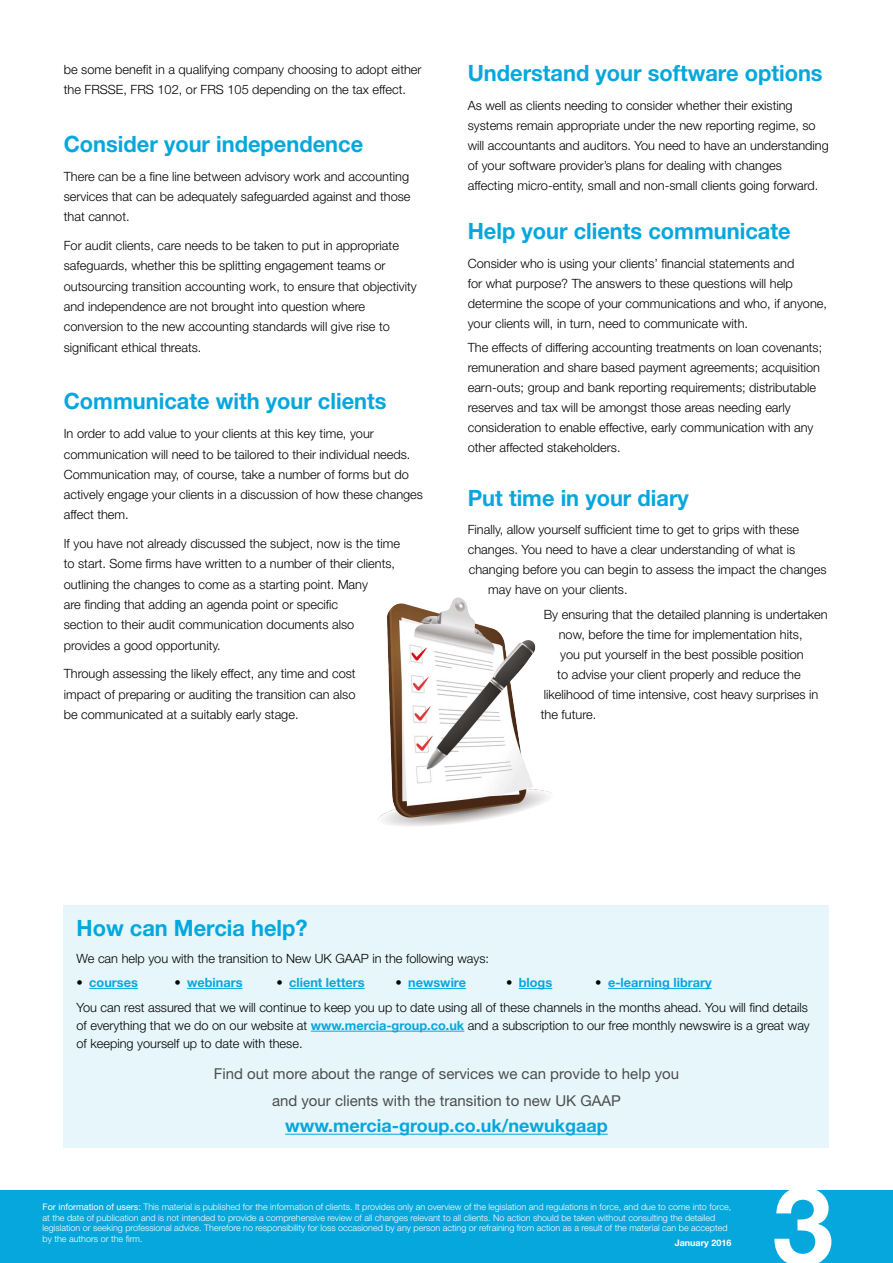
<style>
.page{position:relative;width:893px;height:1263px;background:#fff}
.page>*{position:absolute;margin:0;border:0;box-sizing:border-box;transform-origin:0 0}
.t1{font:700 109.5px "Helvetica Neue";color:#fff}
.t2{font:700 22.5px "Helvetica Neue";color:#06a7dc}
.t3{font:700 18px "Helvetica Neue";color:#06a7dc}
.t4{font:15px/26.7px "Helvetica Neue";color:#4d4d4d;text-align:center}
.t5{font:300 12.75px/20.2px "Helvetica Neue";color:#000}
.t6{font:700 12.75px "Helvetica Neue";color:#06a7dc}
.t7{font:300 9px/10.5px "Helvetica Neue";color:#fff}
.t8{font:700 9px "Helvetica Neue";color:#fff}
.s1{font-weight:300;color:#000}
.s2{font-weight:700;color:#06a7dc}
.s3{font-weight:400}
</style>
<div class="page">
<div style="left:0;top:1191px;width:893px;height:72px;background:#06a7dc"></div>
<img style="left:378px;top:597px;width:174px;height:229px">
<div style="left:64px;top:906px;width:765px;height:242px;background:#e6f6fb"></div>
<hr style="left:311px;top:1031px;width:153px;height:1px;background:#06a7dc">
<hr style="left:285px;top:1134px;width:323px;height:1px;background:#06a7dc">
<hr style="left:89px;top:988px;width:49px;height:1px;background:#06a7dc">
<hr style="left:187px;top:988px;width:56px;height:1px;background:#06a7dc">
<hr style="left:289px;top:988px;width:76px;height:1px;background:#06a7dc">
<hr style="left:408px;top:988px;width:58px;height:1px;background:#06a7dc">
<hr style="left:519px;top:988px;width:33px;height:1px;background:#06a7dc">
<hr style="left:608px;top:988px;width:104px;height:1px;background:#06a7dc">
<p class="t5" style="left:64px;top:59px;width:359px">be some benefit in a qualifying company choosing to adopt either the FRSSE, FRS 102, or FRS 105 depending on the tax effect.</p>
<h2 class="t2" style="left:64px;top:130px;width:301px">Consider your independence</h2>
<p class="t5" style="left:64px;top:166px;width:348px;text-align:justify">There can be a fine line between advisory work and accounting services that can be adequately safeguarded against and those that cannot.</p>
<p class="t5" style="left:64px;top:235px;width:355px">For audit clients, care needs to be taken to put in appropriate safeguards, whether this be splitting engagement teams or outsourcing transition accounting work, to ensure that objectivity and independence are not brought into question where conversion to the new accounting standards will give rise to significant ethical threats.</p>
<h2 class="t2" style="left:64px;top:387px;width:324px">Communicate with your clients</h2>
<p class="t5" style="left:64px;top:423px;width:361px">In order to add value to your clients at this key time, your communication will need to be tailored to their individual needs.<br>Communication may, of course, take a number of forms but do actively engage your clients in a discussion of how these changes affect them.</p>
<p class="t5" style="left:64px;top:533px;width:338px">If you have not already discussed the subject, now is the time to start. Some firms have written to a number of their clients, outlining the changes to come as a starting point. Many<br>are finding that adding an agenda point or specific<br>section to their audit communication documents also provides a good opportunity.</p>
<p class="t5" style="left:64px;top:663px;width:293px;text-align:justify">Through assessing the likely effect, any time and cost impact of preparing or auditing the transition can also be communicated at a suitably early stage.</p>
<h2 class="t2" style="left:468px;top:59px;width:356px">Understand your software options</h2>
<p class="t5" style="left:468px;top:95px;width:363px">As well as clients needing to consider whether their existing systems remain appropriate under the new reporting regime, so will accountants and auditors. You need to have an understanding of your software provider’s plans for dealing with changes affecting micro-entity, small and non-small clients going forward.</p>
<h2 class="t2" style="left:468px;top:217px;width:324px">Help your clients communicate</h2>
<p class="t5" style="left:468px;top:253px;width:361px">Consider who is using your clients’ financial statements and<br>for what purpose? The answers to these questions will help determine the scope of your communications and who, if anyone, your clients will, in turn, need to communicate with.</p>
<p class="t5" style="left:468px;top:337px;width:356px">The effects of differing accounting treatments on loan covenants; remuneration and share based payment agreements; acquisition earn-outs; group and bank reporting requirements; distributable reserves and tax will be amongst those areas needing early consideration to enable effective, early communication with any other affected stakeholders.</p>
<h2 class="t2" style="left:468px;top:484px;width:223px">Put time in your diary</h2>
<p class="t5" style="left:468px;top:519px;width:333px">Finally, allow yourself sufficient time to get to grips with these</p>
<p class="t5" style="left:468px;top:539px;width:329px">changes. You need to have a clear understanding of what is</p>
<p class="t5" style="left:469px;top:559px;width:359px">changing before you can begin to assess the impact the changes</p>
<p class="t5" style="left:488px;top:579px;width:141px">may have on your clients.</p>
<p class="t5" style="left:544px;top:604px;width:285px">By ensuring that the detailed planning is undertaken</p>
<p class="t5" style="left:559px;top:624px;width:245px">now, before the time for implementation hits,</p>
<p class="t5" style="left:560px;top:644px;width:245px">you put yourself in the best possible position</p>
<p class="t5" style="left:557px;top:664px;width:245px">to advise your client properly and reduce the</p>
<p class="t5" style="left:544px;top:684px;width:276px">likelihood of time intensive, cost heavy surprises in</p>
<p class="t5" style="left:541px;top:704px;width:57px">the future.</p>
<h2 class="t2" style="left:77px;top:914px;width:233px">How can Mercia help?</h2>
<p class="t5" style="left:77px;top:948px;width:414px">We can help you with the transition to New UK GAAP in the following ways:</p>
<p class="t6" style="left:77px;top:975px;width:63px"><span class="s1">•</span> courses</p>
<p class="t6" style="left:174px;top:975px;width:70px"><span class="s1">•</span> webinars</p>
<p class="t6" style="left:276px;top:975px;width:90px"><span class="s1">•</span> client letters</p>
<p class="t6" style="left:395px;top:975px;width:72px"><span class="s1">•</span> newswire</p>
<p class="t6" style="left:506px;top:975px;width:48px"><span class="s1">•</span> blogs</p>
<p class="t5" style="left:77px;top:970px;width:733px;line-height:24.8px;text-indent:519px">• <span class="s2">e-learning library<br></span>You can rest assured that we will continue to keep you up to date using all of these channels in the months ahead. You will find details</p>
<p class="t5" style="left:77px;top:1016px;width:735px;line-height:18px">of everything that we do on our website at <span class="s2">www.mercia-group.co.uk</span> and a subscription to our free monthly newswire is a great way of keeping yourself up to date with these.</p>
<p class="t4" style="left:214px;top:1060px;width:467px">Find out more about the range of services we can provide to help you and your clients with the transition to new UK GAAP</p>
<h3 class="t3" style="left:285px;top:1115px;width:324px">www.mercia-group.co.uk/newukgaap</h3>
<p class="t7" style="left:43px;top:1201px;width:690px"><span class="s3">For information of users:</span> This material is published for the information of clients. It provides only an overview of the legislation and regulations in force, and due to come into force, at the date of publication and is not intended to provide a comprehensive review of all changes relevant to all clients. No action should be taken without consulting the detailed legislation or seeking professional advice. Therefore no responsibility for loss occasioned by any person acting or refraining from action as a result of the material can be accepted by the authors or the firm.</p>
<p class="t8" style="left:675px;top:1237px;width:58px">January 2016</p>
<h1 class="t1" style="left:772px;top:1158px;width:62px">3</h1>
</div>
